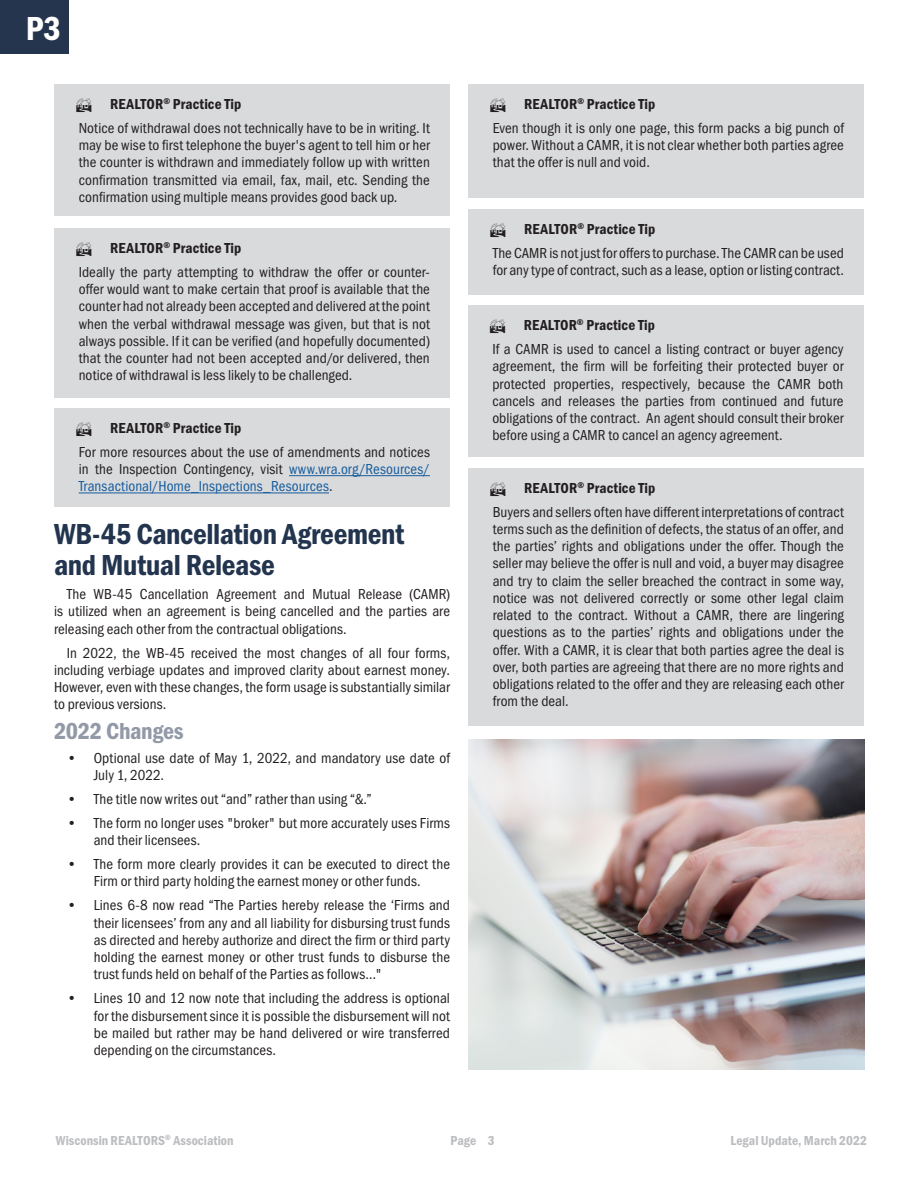
<style>
.page{position:relative;width:918px;height:1188px;background:#fff}
.page>*{position:absolute;margin:0;border:0;box-sizing:border-box;transform-origin:0 0}
.Article_Call_Out{font:34.5px "Franklin Gothic URW Con Dem";color:#fff}
.Legal_Update-Title{font:30px/31.5px "Franklin Gothic URW Con Dem";letter-spacing:-.015em;color:#22344e}
.Subhead1{font:24px "Franklin Gothic URW Con Dem";letter-spacing:-.015em;color:#9299a7}
.Legal_Update-Body{font:15px/17.2px "Franklin Gothic URW Cond";letter-spacing:.005em;color:#231f20;text-align:justify}
.Realtor_Practice_Tip{font:15px "Franklin Gothic URW Con Dem";letter-spacing:.01em;color:#231f20}
.t1{font:13.5px "Franklin Gothic URW Con Dem";color:#bcbdc0}
.s1{color:#175d9e}
</style>
<div class="page">
<div style="left:0;top:0;width:69px;height:54px;background:#26354e"></div>
<div style="left:55px;top:84px;width:395px;height:132px;background:#d9dadc"></div>
<div style="left:55px;top:228px;width:395px;height:170px;background:#d9dadc"></div>
<div style="left:55px;top:408px;width:395px;height:99px;background:#d9dadc"></div>
<hr style="left:289px;top:475px;width:141px;height:1px;background:#175d9e">
<hr style="left:79px;top:492px;width:250px;height:1px;background:#175d9e">
<div style="left:469px;top:84px;width:395px;height:114px;background:#d9dadc"></div>
<div style="left:469px;top:209px;width:395px;height:85px;background:#d9dadc"></div>
<div style="left:468px;top:305px;width:396px;height:152px;background:#d9dadc"></div>
<div style="left:469px;top:468px;width:395px;height:258px;background:#d9dadc"></div>
<img style="left:469px;top:740px;width:396px;height:330px">
<p class="Article_Call_Out" style="left:26px;top:6px;width:37px">P3</p>
<p class="Realtor_Practice_Tip" style="left:110px;top:94px;width:133px">REALTOR<sup>®</sup> Practice Tip</p>
<p class="Legal_Update-Body" style="left:79px;top:118px;width:353px">Notice of withdrawal does not technically have to be in writing. It may be wise to first telephone the buyer's agent to tell him or her the counter is withdrawn and immediately follow up with written confirmation transmitted via email, fax, mail, etc. Sending the confirmation using multiple means provides good back up.</p>
<p class="Realtor_Practice_Tip" style="left:110px;top:238px;width:133px">REALTOR<sup>®</sup> Practice Tip</p>
<p class="Legal_Update-Body" style="left:79px;top:262px;width:353px">Ideally the party attempting to withdraw the offer or counter&shy;offer would want to make certain that proof is available that the counter had not already been accepted and delivered at the point when the verbal withdrawal message was given, but that is not always possible. If it can be verified (and hopefully documented) that the counter had not been accepted and/or delivered, then notice of withdrawal is less likely to be challenged.</p>
<p class="Realtor_Practice_Tip" style="left:110px;top:418px;width:133px">REALTOR<sup>®</sup> Practice Tip</p>
<p class="Legal_Update-Body" style="left:79px;top:442px;width:353px">For more resources about the use of amendments and notices in the Inspection Contingency, visit <span class="s1">www.wra.org/Resources/ Transactional/Home_Inspections_Resources</span>.</p>
<p class="Legal_Update-Title" style="left:54px;top:516px;width:352px">WB-45 Cancellation Agreement and Mutual Release</p>
<p class="Legal_Update-Body" style="left:54px;top:584px;width:398px;text-indent:13px">The WB-45 Cancellation Agreement and Mutual Release (CAMR) is utilized when an agreement is being cancelled and the parties are releasing each other from the contractual obligations.</p>
<p class="Legal_Update-Body" style="left:54px;top:643px;width:398px;text-indent:13px">In 2022, the WB-45 received the most changes of all four forms, including verbiage updates and improved clarity about earnest money.<br>However, even with these changes, the form usage is substantially similar to previous versions.</p>
<p class="Subhead1" style="left:54px;top:714px;width:131px">2022 Changes</p>
<p class="Legal_Update-Body" style="left:94px;top:748px;width:358px;text-indent:-27px">• Optional use date of May 1, 2022, and mandatory use date of<br>July 1, 2022.</p>
<p class="Legal_Update-Body" style="left:67px;top:789px;width:306px">• The title now writes out “and” rather than using “&amp;.”</p>
<p class="Legal_Update-Body" style="left:94px;top:813px;width:358px;text-indent:-27px">• The form no longer uses "broker" but more accurately uses Firms and their licensees.</p>
<p class="Legal_Update-Body" style="left:67px;top:854px;width:385px;text-align:center">• The form more clearly provides it can be executed to direct the<br>Firm or third party holding the earnest money or other funds.</p>
<p class="Legal_Update-Body" style="left:94px;top:896px;width:358px;text-indent:-27px">• Lines 6-8 now read “The Parties hereby release the ‘Firms and their licensees’ from any and all liability for disbursing trust funds as directed and hereby authorize and direct the firm or third party holding the earnest money or other trust funds to disburse the trust funds held on behalf of the Parties as follows…"</p>
<p class="Legal_Update-Body" style="left:94px;top:989px;width:358px;text-indent:-27px">• Lines 10 and 12 now note that including the address is optional for the disbursement since it is possible the disbursement will not be mailed but rather may be hand delivered or wire transferred depending on the circumstances.</p>
<p class="Realtor_Practice_Tip" style="left:524px;top:94px;width:133px">REALTOR<sup>®</sup> Practice Tip</p>
<p class="Legal_Update-Body" style="left:493px;top:118px;width:353px">Even though it is only one page, this form packs a big punch of power. Without a CAMR, it is not clear whether both parties agree that the offer is null and void.</p>
<p class="Realtor_Practice_Tip" style="left:524px;top:219px;width:133px">REALTOR<sup>®</sup> Practice Tip</p>
<p class="Legal_Update-Body" style="left:493px;top:243px;width:353px">The CAMR is not just for offers to purchase. The CAMR can be used for any type of contract, such as a lease, option or listing contract.</p>
<p class="Realtor_Practice_Tip" style="left:524px;top:315px;width:133px">REALTOR<sup>®</sup> Practice Tip</p>
<p class="Legal_Update-Body" style="left:492px;top:340px;width:353px">If a CAMR is used to cancel a listing contract or buyer agency agreement, the firm will be forfeiting their protected buyer or protected properties, respectively, because the CAMR both cancels and releases the parties from continued and future obligations of the contract. An agent should consult their broker before using a CAMR to cancel an agency agreement.</p>
<p class="Realtor_Practice_Tip" style="left:524px;top:478px;width:133px">REALTOR<sup>®</sup> Practice Tip</p>
<p class="Legal_Update-Body" style="left:493px;top:502px;width:353px">Buyers and sellers often have different interpretations of contract terms such as the definition of defects, the status of an offer, and the parties’ rights and obligations under the offer. Though the seller may believe the offer is null and void, a buyer may disagree and try to claim the seller breached the contract in some way, notice was not delivered correctly or some other legal claim related to the contract. Without a CAMR, there are lingering questions as to the parties’ rights and obligations under the offer. With a CAMR, it is clear that both parties agree the deal is over, both parties are agreeing that there are no more rights and obligations related to the offer and they are releasing each other from the deal.</p>
<p class="t1" style="left:56px;top:1131px;width:179px">Wisconsin REALTORS<sup>®</sup> Association</p>
<p class="t1" style="left:451px;top:1131px;width:46px">Page 3</p>
<p class="t1" style="left:731px;top:1131px;width:138px">Legal Update, March 2022</p>
</div>
